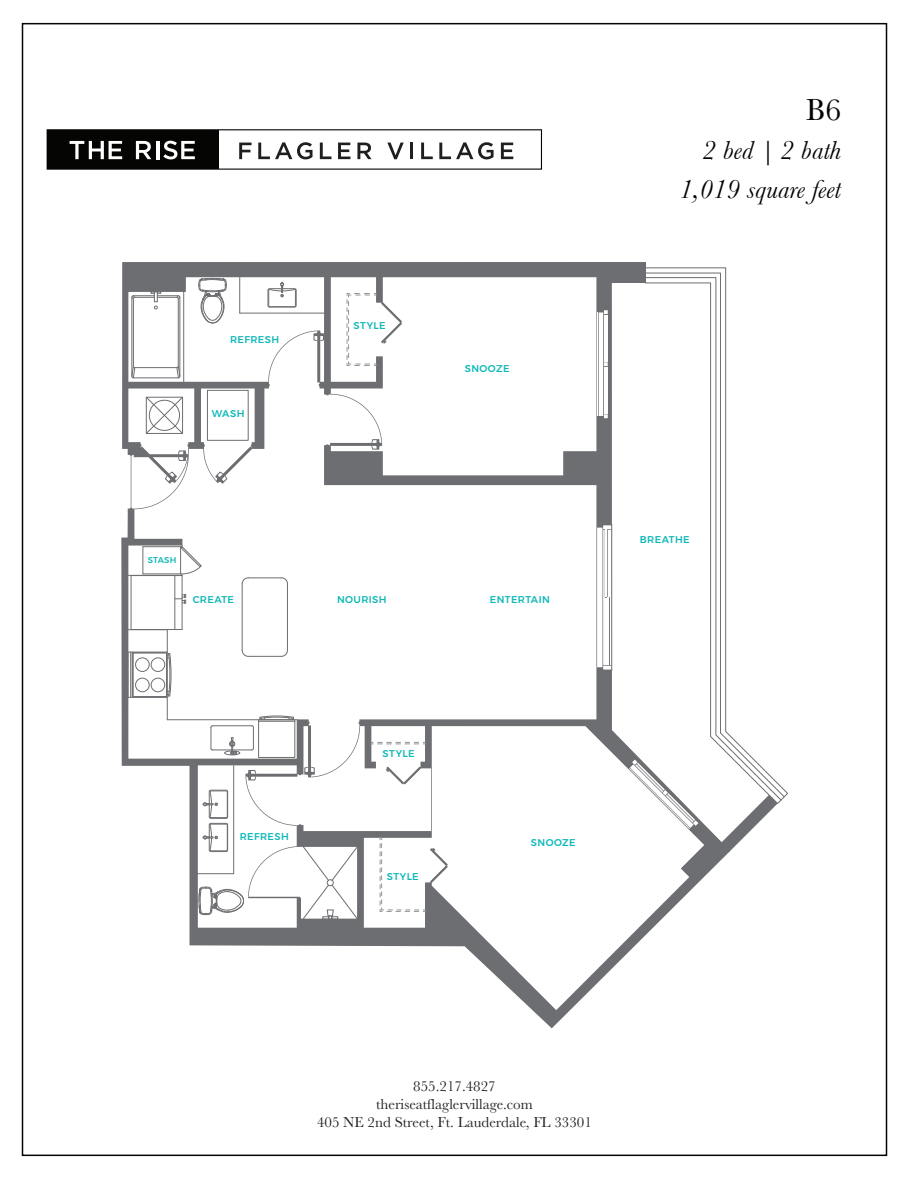
<style>
.page{position:relative;width:909px;height:1179px;background:#fff}
.page>*{position:absolute;margin:0;border:0;box-sizing:border-box;transform-origin:0 0}
.t1{font:31.5px "Baskerville";color:#040503}
.t2{font:italic 27px/39px "Baskerville";color:#040503;text-align:right}
.t3{font:15px/18px "Baskerville";color:#231f20;text-align:center}
.t4{font:500 9.75px "Montserrat";letter-spacing:.04em;color:#10b8b8}
.t5{font:500 8.4px "Montserrat";letter-spacing:.02em;color:#10b8b8}
</style>
<div class="page">
<svg style="left:730px;top:735px;width:54px;height:62px"></svg>
<svg style="left:730px;top:795px;width:48px;height:56px"></svg>
<svg style="left:121px;top:262px;width:609px;height:766px"></svg>
<svg style="left:123px;top:263px;width:488px;height:249px"></svg>
<svg style="left:128px;top:509px;width:6px;height:3px"></svg>
<svg style="left:122px;top:512px;width:607px;height:515px"></svg>
<hr style="left:240px;top:313px;width:84px;height:1px;background:#6d6e71">
<hr style="left:239px;top:277px;width:1px;height:36px;background:#6d6e71">
<hr style="left:248px;top:656px;width:33px;height:1px;background:#6d6e71">
<svg style="left:281px;top:650px;width:7px;height:7px"></svg>
<hr style="left:248px;top:578px;width:33px;height:1px;background:#6d6e71">
<svg style="left:242px;top:577px;width:7px;height:7px"></svg>
<hr style="left:242px;top:584px;width:1px;height:66px;background:#6d6e71">
<svg style="left:242px;top:650px;width:7px;height:7px"></svg>
<hr style="left:287px;top:584px;width:1px;height:66px;background:#6d6e71">
<svg style="left:281px;top:577px;width:7px;height:7px"></svg>
<hr style="left:167px;top:719px;width:130px;height:1px;background:#6d6e71">
<hr style="left:197px;top:873px;width:37px;height:1px;background:#6d6e71">
<hr style="left:128px;top:629px;width:39px;height:1px;background:#6d6e71">
<svg style="left:128px;top:389px;width:66px;height:94px"></svg>
<svg style="left:380px;top:837px;width:45px;height:75px"></svg>
<svg style="left:371px;top:742px;width:54px;height:3px"></svg>
<div style="left:128px;top:652px;width:39px;height:46px;border:1px solid #6d6e71"></div>
<svg style="left:167px;top:630px;width:4px;height:90px"></svg>
<hr style="left:130px;top:652px;width:1px;height:45px;background:#6d6e71">
<hr style="left:132px;top:652px;width:1px;height:45px;background:#6d6e71">
<div style="left:207px;top:390px;width:41px;height:51px;border:1px solid #6d6e71"></div>
<hr style="left:175px;top:576px;width:1px;height:54px;background:#6d6e71">
<hr style="left:182px;top:576px;width:1px;height:54px;background:#6d6e71">
<hr style="left:131px;top:576px;width:1px;height:54px;background:#6d6e71">
<hr style="left:131px;top:629px;width:51px;height:1px;background:#6d6e71">
<svg style="left:175px;top:594px;width:11px;height:10px"></svg>
<div style="left:133px;top:653px;width:34px;height:44px;border:1px solid #6d6e71"></div>
<div style="left:135px;top:678px;width:14px;height:14px;border:1px solid #6d6e71;border-radius:50%"></div>
<div style="left:151px;top:678px;width:14px;height:14px;border:1px solid #6d6e71;border-radius:50%"></div>
<div style="left:151px;top:658px;width:14px;height:14px;border:1px solid #6d6e71;border-radius:50%"></div>
<div style="left:135px;top:658px;width:14px;height:14px;border:1px solid #6d6e71;border-radius:50%"></div>
<svg style="left:127px;top:544px;width:75px;height:32px"></svg>
<svg style="left:198px;top:278px;width:29px;height:45px"></svg>
<svg style="left:199px;top:716px;width:163px;height:204px"></svg>
<svg style="left:266px;top:282px;width:135px;height:167px"></svg>
<hr style="left:183px;top:292px;width:1px;height:90px;background:#6d6e71">
<svg style="left:154px;top:306px;width:4px;height:3px"></svg>
<div style="left:132px;top:296px;width:48px;height:82px;border:1px solid #6d6e71"></div>
<div style="left:133px;top:297px;width:45px;height:71px;border:1px solid #6d6e71"></div>
<svg style="left:131px;top:366px;width:4px;height:12px"></svg>
<svg style="left:176px;top:366px;width:4px;height:12px"></svg>
<svg style="left:131px;top:295px;width:4px;height:4px"></svg>
<svg style="left:176px;top:295px;width:4px;height:4px"></svg>
<svg style="left:151px;top:292px;width:10px;height:2px"></svg>
<div style="left:154px;top:292px;width:4px;height:10px;border:1px solid #6d6e71"></div>
<div style="left:47px;top:130px;width:172px;height:39px;background:#050504"></div>
<div style="left:47px;top:129px;width:495px;height:41px;border:1px solid #050504"></div>
<svg style="left:239px;top:143px;width:13px;height:16px"></svg>
<svg style="left:258px;top:142px;width:55px;height:17px"></svg>
<svg style="left:320px;top:143px;width:11px;height:16px"></svg>
<svg style="left:338px;top:143px;width:12px;height:16px"></svg>
<svg style="left:357px;top:143px;width:15px;height:16px"></svg>
<svg style="left:387px;top:143px;width:17px;height:16px"></svg>
<hr style="left:410px;top:143px;width:3px;height:16px;background:#211e1e">
<svg style="left:421px;top:143px;width:12px;height:16px"></svg>
<svg style="left:439px;top:142px;width:55px;height:17px"></svg>
<svg style="left:501px;top:143px;width:12px;height:16px"></svg>
<svg style="left:70px;top:141px;width:52px;height:18px"></svg>
<svg style="left:136px;top:141px;width:15px;height:18px"></svg>
<hr style="left:156px;top:141px;width:3px;height:18px;background:#fff">
<svg style="left:163px;top:141px;width:32px;height:18px"></svg>
<p class="t4" style="left:230px;top:331px;width:51px">REFRESH</p>
<p class="t4" style="left:212px;top:406px;width:34px">WASH</p>
<p class="t5" style="left:148px;top:554px;width:30px">STASH</p>
<p class="t4" style="left:193px;top:592px;width:43px">CREATE</p>
<p class="t4" style="left:354px;top:318px;width:34px">STYLE</p>
<p class="t4" style="left:337px;top:592px;width:51px">NOURISH</p>
<p class="t4" style="left:465px;top:361px;width:46px">SNOOZE</p>
<p class="t4" style="left:490px;top:592px;width:61px">ENTERTAIN</p>
<p class="t4" style="left:240px;top:829px;width:51px">REFRESH</p>
<p class="t4" style="left:382px;top:746px;width:34px">STYLE</p>
<p class="t4" style="left:387px;top:869px;width:34px">STYLE</p>
<p class="t4" style="left:531px;top:835px;width:46px">SNOOZE</p>
<h1 class="t1" style="left:806px;top:90px;width:37px">B6</h1>
<h2 class="t2" style="left:680px;top:130px;width:163px">2 bed | 2 bath<br>1,019 square feet</h2>
<p class="t4" style="left:640px;top:532px;width:51px">BREATHE</p>
<p class="t3" style="left:317px;top:1077px;width:276px">855.217.4827<br>theriseatflaglervillage.com<br>405 NE 2nd Street, Ft. Lauderdale, FL 33301</p>
</div>
